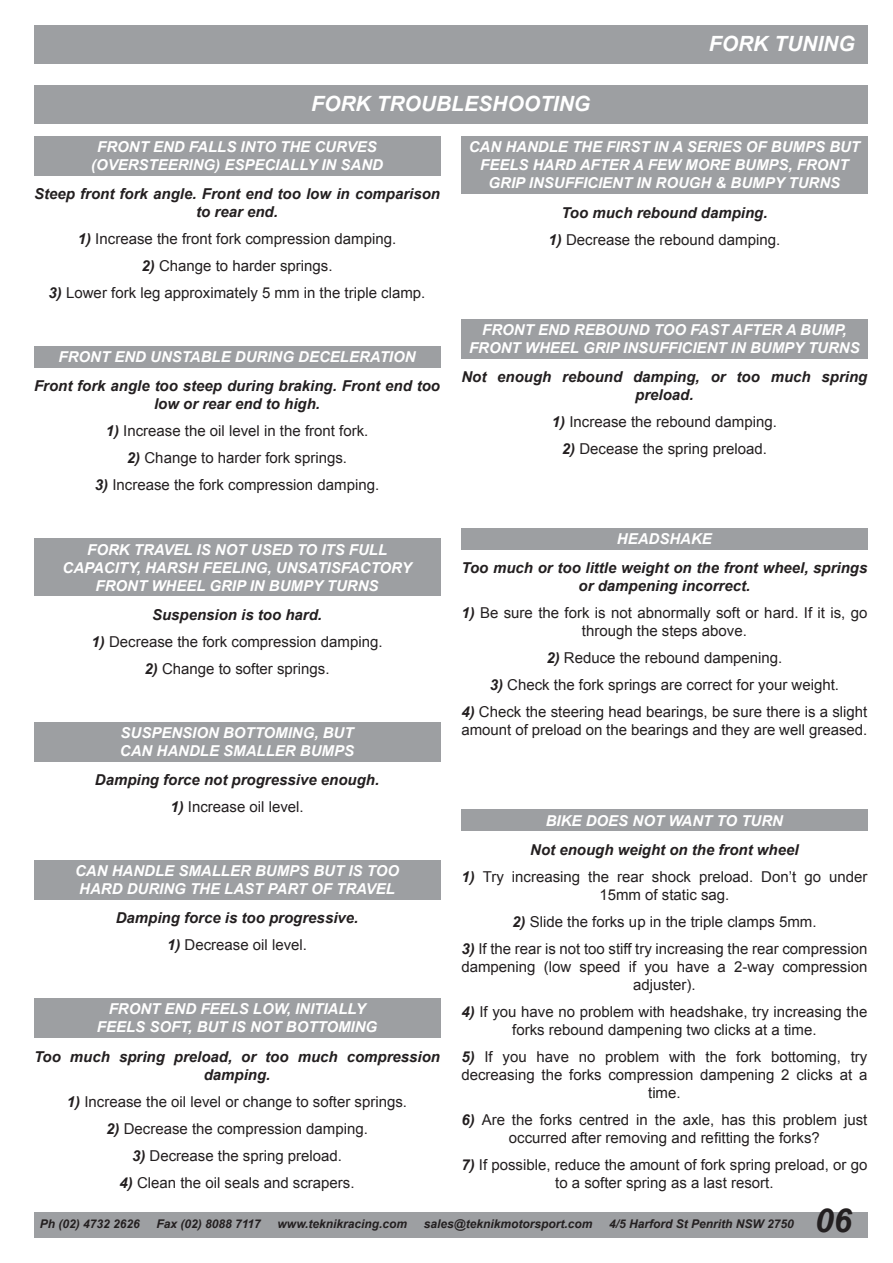
<style>
.page{position:relative;width:893px;height:1263px;background:#fff}
.page>*{position:absolute;margin:0;border:0;box-sizing:border-box;transform-origin:0 0}
.t1{font:italic 700 33px "Arial";color:#231f20}
.t2{font:italic 700 21px "Arial";color:#fff}
.t3{font:15px/18px "Arial";color:#231f20;text-align:center}
.t4{font:italic 700 15px/18px "Arial";color:#fff;text-align:center}
.t5{font:italic 700 15px/18px "Arial";color:#231f20;text-align:center}
.t6{font:italic 700 12px "Arial";color:#231f20}
.s1{font-weight:700;font-style:italic}
</style>
<div class="page">
<div style="left:34px;top:26px;width:833px;height:38px;background:#9d9fa2"></div>
<div style="left:34px;top:1212px;width:833px;height:25px;background:#9d9fa2"></div>
<div style="left:34px;top:85px;width:833px;height:38px;background:#9d9fa2"></div>
<div style="left:34px;top:136px;width:406px;height:40px;background:#9d9fa2"></div>
<div style="left:34px;top:346px;width:406px;height:22px;background:#9d9fa2"></div>
<div style="left:34px;top:538px;width:406px;height:58px;background:#9d9fa2"></div>
<div style="left:34px;top:722px;width:406px;height:39px;background:#9d9fa2"></div>
<div style="left:34px;top:860px;width:406px;height:40px;background:#9d9fa2"></div>
<div style="left:34px;top:998px;width:406px;height:40px;background:#9d9fa2"></div>
<div style="left:461px;top:136px;width:406px;height:58px;background:#9d9fa2"></div>
<div style="left:461px;top:319px;width:406px;height:39px;background:#9d9fa2"></div>
<div style="left:461px;top:528px;width:406px;height:22px;background:#9d9fa2"></div>
<div style="left:461px;top:809px;width:406px;height:22px;background:#9d9fa2"></div>
<h2 class="t2" style="left:709px;top:30px;width:147px">FORK TUNING</h2>
<h2 class="t2" style="left:311px;top:90px;width:280px">FORK TROUBLESHOOTING</h2>
<p class="t4" style="left:91px;top:138px;width:293px">FRONT END FALLS INTO THE CURVES (OVERSTEERING) ESPECIALLY IN SAND</p>
<p class="t5" style="left:34px;top:186px;width:408px">Steep front fork angle. Front end too low in comparison to rear end.</p>
<p class="t3" style="left:78px;top:230px;width:320px"><span class="s1">1)</span> Increase the front fork compression damping.</p>
<p class="t3" style="left:142px;top:257px;width:192px"><span class="s1">2)</span> Change to harder springs.</p>
<p class="t3" style="left:49px;top:284px;width:378px"><span class="s1">3)</span> Lower fork leg approximately 5 mm in the triple clamp.</p>
<p class="t4" style="left:469px;top:139px;width:393px">CAN HANDLE THE FIRST IN A SERIES OF BUMPS BUT<br>FEELS HARD AFTER A FEW MORE BUMPS, FRONT<br>GRIP INSUFFICIENT IN ROUGH &amp; BUMPY TURNS</p>
<p class="t5" style="left:561px;top:204px;width:208px">Too much rebound damping.</p>
<p class="t3" style="left:548px;top:230px;width:233px"><span class="s1">1)</span> Decrease the rebound damping.</p>
<p class="t4" style="left:59px;top:349px;width:358px">FRONT END UNSTABLE DURING DECELERATION</p>
<p class="t5" style="left:34px;top:378px;width:408px">Front fork angle too steep during braking. Front end too low or rear end to high.</p>
<p class="t3" style="left:106px;top:422px;width:264px"><span class="s1">1)</span> Increase the oil level in the front fork.</p>
<p class="t3" style="left:127px;top:449px;width:222px"><span class="s1">2)</span> Change to harder fork springs.</p>
<p class="t3" style="left:95px;top:476px;width:286px"><span class="s1">3)</span> Increase the fork compression damping.</p>
<p class="t4" style="left:63px;top:541px;width:351px">FORK TRAVEL IS NOT USED TO ITS FULL<br>CAPACITY, HARSH FEELING, UNSATISFACTORY<br>FRONT WHEEL GRIP IN BUMPY TURNS</p>
<p class="t5" style="left:152px;top:606px;width:172px">Suspension is too hard.</p>
<p class="t3" style="left:92px;top:633px;width:292px"><span class="s1">1)</span> Decrease the fork compression damping.</p>
<p class="t3" style="left:144px;top:660px;width:187px"><span class="s1">2)</span> Change to softer springs.</p>
<p class="t4" style="left:120px;top:724px;width:236px;text-align:left">SUSPENSION BOTTOMING, BUT<br>CAN HANDLE SMALLER BUMPS</p>
<p class="t5" style="left:95px;top:771px;width:286px">Damping force not progressive enough.</p>
<p class="t3" style="left:170px;top:798px;width:135px"><span class="s1">1)</span> Increase oil level.</p>
<p class="t4" style="left:75px;top:862px;width:325px;text-align:left">CAN HANDLE SMALLER BUMPS BUT IS TOO<br>HARD DURING THE LAST PART OF TRAVEL</p>
<p class="t5" style="left:116px;top:910px;width:244px">Damping force is too progressive.</p>
<p class="t3" style="left:167px;top:936px;width:142px"><span class="s1">1)</span> Decrease oil level.</p>
<p class="t4" style="left:97px;top:1000px;width:282px">FRONT END FEELS LOW, INITIALLY<br>FEELS SOFT, BUT IS NOT BOTTOMING</p>
<p class="t5" style="left:34px;top:1048px;width:408px">Too much spring preload, or too much compression damping.</p>
<p class="t3" style="left:67px;top:1092px;width:342px"><span class="s1">1)</span> Increase the oil level or change to softer springs.</p>
<p class="t3" style="left:106px;top:1119px;width:263px"><span class="s1">2)</span> Decrease the compression damping.</p>
<p class="t3" style="left:132px;top:1146px;width:212px"><span class="s1">3)</span> Decrease the spring preload.</p>
<p class="t3" style="left:120px;top:1173px;width:237px"><span class="s1">4)</span> Clean the oil seals and scrapers.</p>
<p class="t4" style="left:469px;top:321px;width:392px">FRONT END REBOUND TOO FAST AFTER A BUMP,<br>FRONT WHEEL GRIP INSUFFICIENT IN BUMPY TURNS</p>
<p class="t5" style="left:461px;top:368px;width:408px">Not enough rebound damping, or too much spring preload.</p>
<p class="t3" style="left:552px;top:413px;width:227px"><span class="s1">1)</span> Increase the rebound damping.</p>
<p class="t3" style="left:562px;top:440px;width:207px"><span class="s1">2)</span> Decease the spring preload.</p>
<p class="t4" style="left:617px;top:531px;width:96px">HEADSHAKE</p>
<p class="t5" style="left:461px;top:560px;width:408px">Too much or too little weight on the front wheel, springs or dampening incorrect.</p>
<p class="t3" style="left:461px;top:604px;width:408px"><span class="s1">1)</span> Be sure the fork is not abnormally soft or hard. If it is, go through the steps above.</p>
<p class="t3" style="left:546px;top:649px;width:237px"><span class="s1">2)</span> Reduce the rebound dampening.</p>
<p class="t3" style="left:490px;top:676px;width:351px"><span class="s1">3)</span> Check the fork springs are correct for your weight.</p>
<p class="t3" style="left:461px;top:703px;width:408px;text-align:left"><span class="s1">4)</span> Check the steering head bearings, be sure there is a slight amount of preload on the bearings and they are well greased.</p>
<p class="t4" style="left:546px;top:812px;width:239px">BIKE DOES NOT WANT TO TURN</p>
<p class="t5" style="left:530px;top:841px;width:270px">Not enough weight on the front wheel</p>
<p class="t3" style="left:461px;top:867px;width:408px"><span class="s1">1)</span> Try increasing the rear shock preload. Don’t go under<br>15mm of static sag.</p>
<p class="t3" style="left:512px;top:912px;width:306px"><span class="s1">2)</span> Slide the forks up in the triple clamps 5mm.</p>
<p class="t3" style="left:461px;top:939px;width:408px"><span class="s1">3)</span> If the rear is not too stiff try increasing the rear compression dampening (low speed if you have a 2-way compression adjuster).</p>
<p class="t3" style="left:461px;top:1002px;width:408px"><span class="s1">4)</span> If you have no problem with headshake, try increasing the forks rebound dampening two clicks at a time.</p>
<p class="t3" style="left:461px;top:1047px;width:408px"><span class="s1">5)</span> If you have no problem with the fork bottoming, try decreasing the forks compression dampening 2 clicks at a time.</p>
<p class="t3" style="left:461px;top:1110px;width:408px"><span class="s1">6)</span> Are the forks centred in the axle, has this problem just occurred after removing and refitting the forks?</p>
<p class="t3" style="left:461px;top:1155px;width:408px"><span class="s1">7)</span> If possible, reduce the amount of fork spring preload, or go to a softer spring as a last resort.</p>
<p class="t6" style="left:40px;top:1216px;width:102px">Ph (02) 4732 2626</p>
<p class="t6" style="left:156px;top:1216px;width:106px">Fax (02) 8088 7117</p>
<p class="t6" style="left:278px;top:1216px;width:131px">www.teknikracing.com</p>
<p class="t6" style="left:424px;top:1216px;width:170px">sales@teknikmotorsport.com</p>
<p class="t6" style="left:609px;top:1216px;width:186px">4/5 Harford St Penrith NSW 2750</p>
<h1 class="t1" style="left:815px;top:1199px;width:38px">06</h1>
</div>
